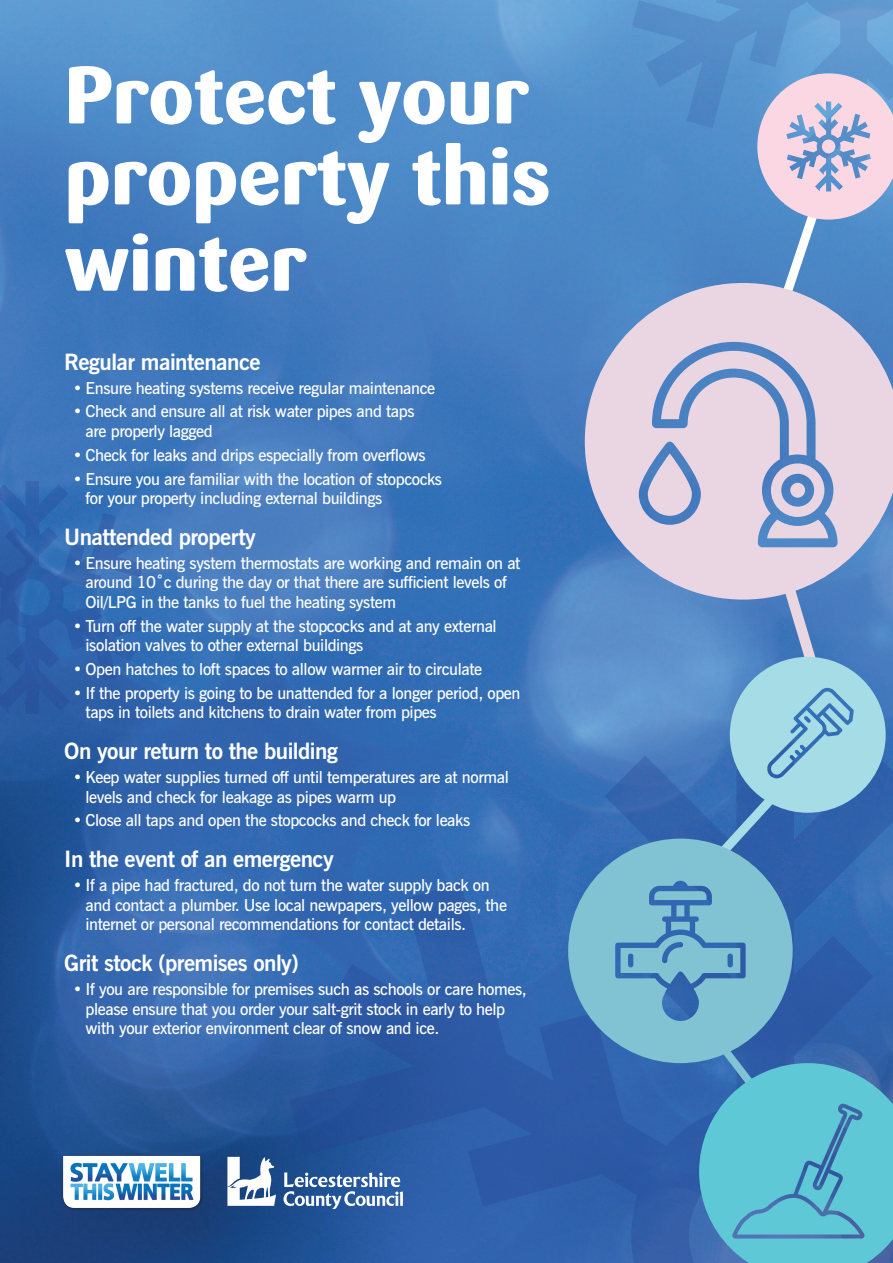
<style>
.page{position:relative;width:893px;height:1263px;background:#fff}
.page>*{position:absolute;margin:0;border:0;box-sizing:border-box;transform-origin:0 0}
.t1{font:800 80.25px/83.6px "Sari";letter-spacing:-.01em;color:#fff}
.t2{font:700 22.5px "News Gothic BT";letter-spacing:-.025em;color:#fff}
.t3{font:600 16.5px/19.5px "News Gothic BT";letter-spacing:-.025em;color:#fff}
</style>
<div class="page">
<img style="left:0;top:0;width:893px;height:1263px">
<svg style="left:630px;top:0;width:263px;height:191px;background:#5792cc"></svg>
<svg style="left:0;top:481px;width:144px;height:233px;background:#3065ad"></svg>
<svg style="left:289px;top:742px;width:604px;height:521px;background:#2f62ab"></svg>
<img style="left:60px;top:1149px;width:145px;height:65px">
<svg style="left:284px;top:1172px;width:119px;height:37px"></svg>
<svg style="left:227px;top:1157px;width:49px;height:49px"></svg>
<svg style="left:757px;top:73px;width:136px;height:210px;background:#a3b2d5"></svg>
<svg style="left:585px;top:283px;width:308px;height:317px;background:#bbbed9"></svg>
<svg style="left:568px;top:838px;width:225px;height:225px;background:#6caac8"></svg>
<svg style="left:710px;top:573px;width:176px;height:292px;background:#6e9fcb"></svg>
<svg style="left:699px;top:1024px;width:194px;height:239px;background:#54aac9"></svg>
<h1 class="t1" style="left:64px;top:53px;width:488px">Protect your property this winter</h1>
<h2 class="t2" style="left:64px;top:348px;width:198px">Regular maintenance</h2>
<p class="t3" style="left:73px;top:378px;width:364px">• Ensure heating systems receive regular maintenance</p>
<p class="t3" style="left:86px;top:402px;width:331px;text-indent:-13px">• Check and ensure all at risk water pipes and taps are properly lagged</p>
<p class="t3" style="left:73px;top:445px;width:354px">• Check for leaks and drips especially from overflows</p>
<p class="t3" style="left:86px;top:469px;width:358px;text-indent:-13px">• Ensure you are familiar with the location of stopcocks for your property including external buildings</p>
<h2 class="t2" style="left:64px;top:523px;width:193px">Unattended property</h2>
<p class="t3" style="left:86px;top:553px;width:436px;text-indent:-13px">• Ensure heating system thermostats are working and remain on at around 10˚c during the day or that there are sufficient levels of<br>Oil/LPG in the tanks to fuel the heating system</p>
<p class="t3" style="left:86px;top:616px;width:413px;text-indent:-13px">• Turn off the water supply at the stopcocks and at any external isolation valves to other external buildings</p>
<p class="t3" style="left:73px;top:659px;width:411px">• Open hatches to loft spaces to allow warmer air to circulate</p>
<p class="t3" style="left:86px;top:683px;width:436px;text-indent:-13px">• If the property is going to be unattended for a longer period, open taps in toilets and kitchens to drain water from pipes</p>
<h2 class="t2" style="left:64px;top:737px;width:275px">On your return to the building</h2>
<p class="t3" style="left:86px;top:767px;width:425px;text-indent:-13px">• Keep water supplies turned off until temperatures are at normal levels and check for leakage as pipes warm up</p>
<p class="t3" style="left:73px;top:810px;width:399px">• Close all taps and open the stopcocks and check for leaks</p>
<h2 class="t2" style="left:64px;top:846px;width:271px">In the event of an emergency</h2>
<p class="t3" style="left:86px;top:875px;width:423px;text-indent:-13px">• If a pipe had fractured, do not turn the water supply back on and contact a plumber. Use local newpapers, yellow pages, the internet or personal recommendations for contact details.</p>
<h2 class="t2" style="left:64px;top:950px;width:236px">Grit stock (premises only)</h2>
<p class="t3" style="left:86px;top:979px;width:443px;text-indent:-13px">• If you are responsible for premises such as schools or care homes, please ensure that you order your salt-grit stock in early to help with your exterior environment clear of snow and ice.</p>
</div>
